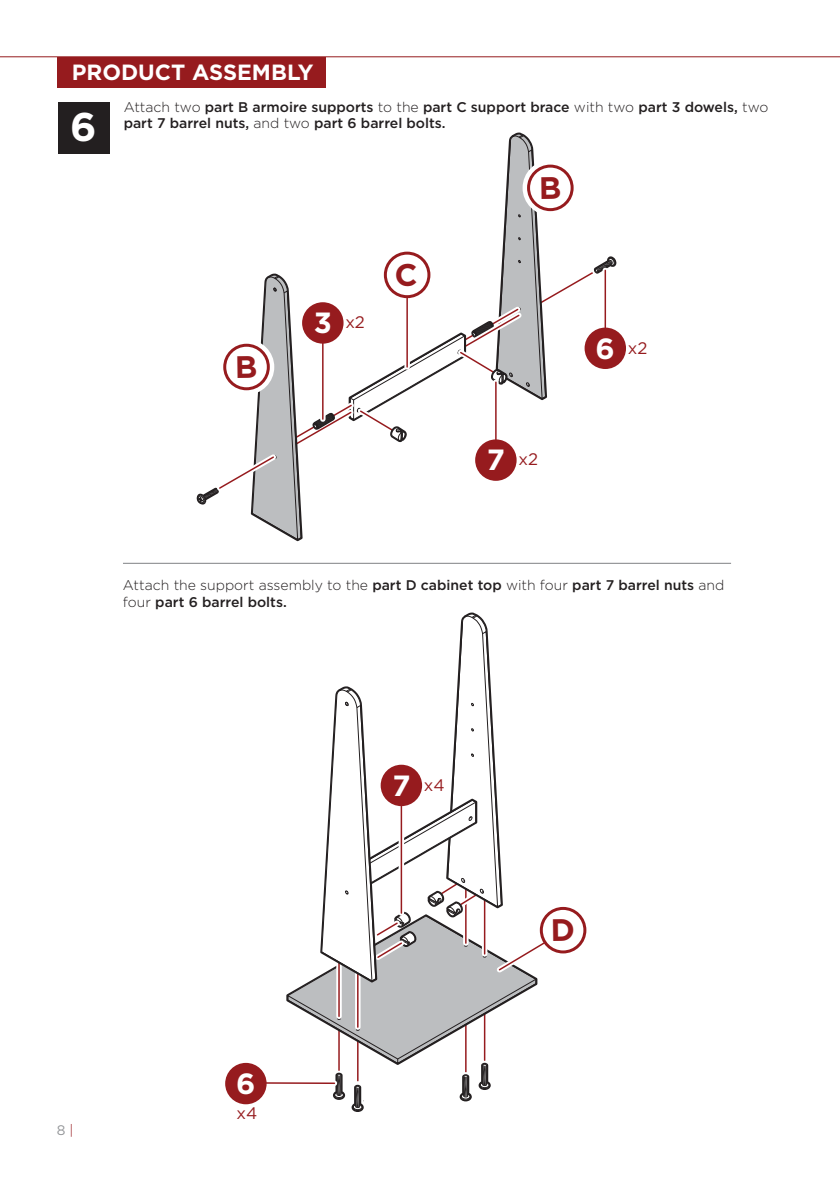
<style>
.page{position:relative;width:840px;height:1191px;background:#fff}
.page>*{position:absolute;margin:0;border:0;box-sizing:border-box;transform-origin:0 0}
.t1{font:700 40px "Gotham";color:#fff}
.t2{font:700 29.2px "Gotham";color:#fff}
.t3{font:700 22px "Gotham";color:#fff}
.t4{font:16.6px "Gotham";color:#961b1e}
.t5{font:500 14px/16.8px "Gotham";color:#231f20}
.t6{font:13.8px "Gotham";color:#939598}
.s1{font-weight:300}
.s2{font-weight:700;font-size:29.2px;color:#fff}
.s3{font-weight:300;color:#961b1e}
</style>
<div class="page">
<div style="left:58px;top:57px;width:268px;height:30px;background:#961b1e"></div>
<hr style="left:0;top:56px;width:839px;height:1px;background:#961b1e">
<div style="left:58px;top:102px;width:51px;height:52px;background:#231f20"></div>
<hr style="left:123px;top:563px;width:607px;height:1px;background:#808285">
<div style="left:584px;top:327px;width:41px;height:42px;background:#961b1e;border-radius:50%"></div>
<hr style="left:246px;top:1082px;width:88px;height:2px;background:#961b1e">
<div style="left:225px;top:1062px;width:41px;height:42px;background:#961b1e;border-radius:50%"></div>
<svg style="left:286px;top:612px;width:301px;height:500px"></svg>
<svg style="left:196px;top:133px;width:422px;height:408px"></svg>
<h3 class="t3" style="left:72px;top:58px;width:243px">PRODUCT ASSEMBLY</h3>
<h1 class="t1" style="left:70px;top:101px;width:28px">6</h1>
<p class="t5" style="left:124px;top:98px;width:646px"><span class="s1">Attach two</span> part B armoire supports <span class="s1">to the</span> part C support brace <span class="s1">with two</span> part 3 dowels, <span class="s1">two </span>part 7 barrel nuts, <span class="s1">and two</span> part 6 barrel bolts.</p>
<p class="t4" style="left:313px;top:312px;width:53px"><span class="s2">3</span> x2</p>
<p class="t4" style="left:486px;top:449px;width:53px"><span class="s2">7</span> x2</p>
<p class="t4" style="left:595px;top:337px;width:53px"><span class="s2">6</span> x2</p>
<p class="t5" style="left:123px;top:577px;width:602px"><span class="s1">Attach the support assembly to the</span> part D cabinet top <span class="s1">with four</span> part 7 barrel nuts <span class="s1">and four</span> part 6 barrel bolts.</p>
<p class="t6" style="left:57px;top:1121px;width:18px">8 <span class="s3">|</span></p>
<h2 class="t2" style="left:236px;top:1064px;width:21px">6</h2>
<p class="t4" style="left:236px;top:1103px;width:22px">x4</p>
<p class="t4" style="left:392px;top:774px;width:54px"><span class="s2">7</span> x4</p>
</div>
